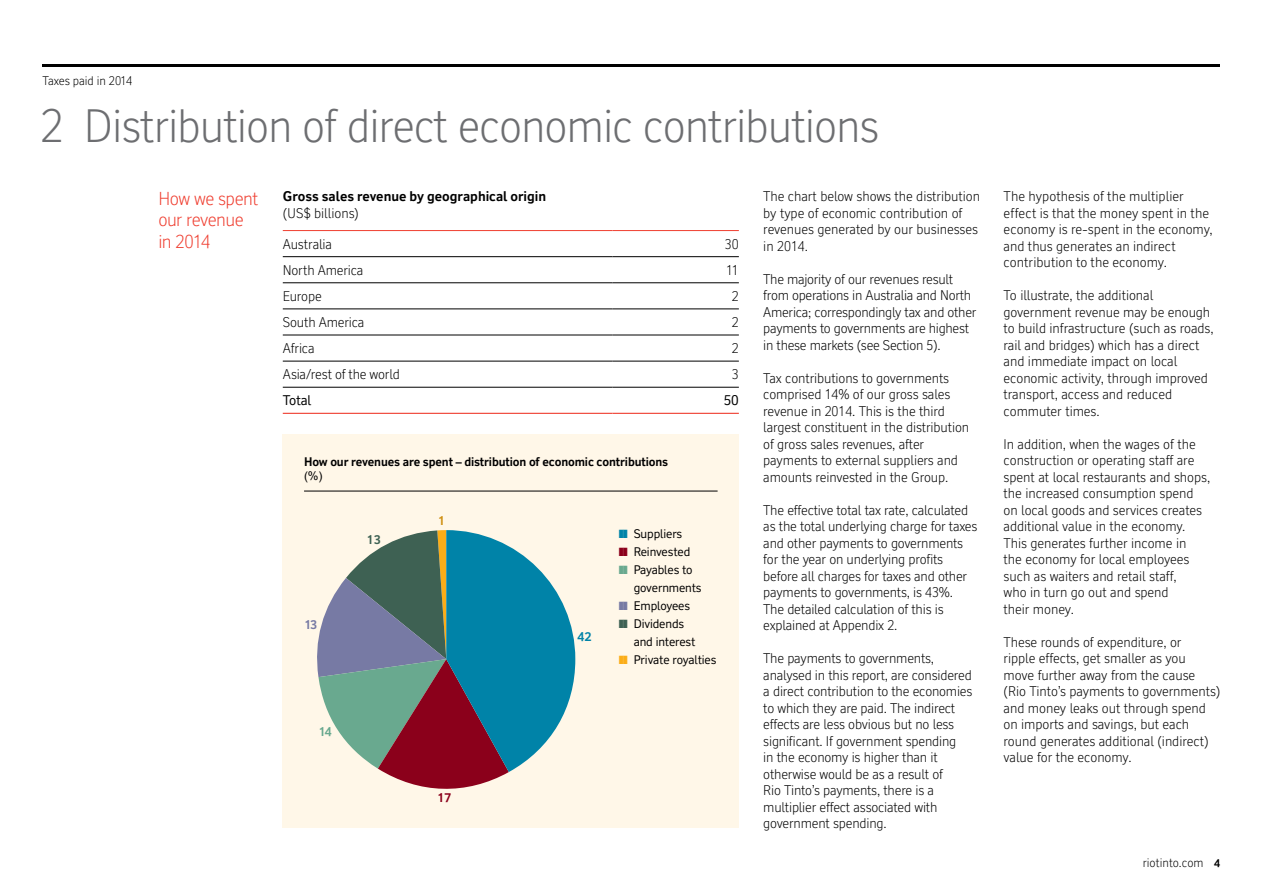
<style>
.page{position:relative;width:1263px;height:893px;background:#fff}
.page>*{position:absolute;margin:0;border:0;box-sizing:border-box;transform-origin:0 0}
.t1{font:300 45px "RT Vickerman";letter-spacing:-.025em;color:#6d6e71}
.t2{font:300 18px/21.6px "RT Vickerman";letter-spacing:-.03em;color:#ef3e30}
.t3{font:300 13.5px/16.5px "RT Vickerman";letter-spacing:-.01em;color:#000}
.t4{font:700 13.5px "RT Vickerman";color:#000}
.t5{font:13.5px "RT Vickerman";letter-spacing:-.02em;color:#000}
.t6{font:12px "RT Vickerman";letter-spacing:-.01em;color:#000}
.t7{font:700 12px "RT Vickerman";letter-spacing:-.01em;color:#000}
.t8{font:300 12px "RT Vickerman";letter-spacing:-.01em;color:#000}
.t9{font:12px "Arial";color:#000}
.t10{font:700 12px "RT Vickerman";color:#0083a8}
.t11{font:700 12px "RT Vickerman";color:#8b001b}
.t12{font:700 12px "RT Vickerman";color:#69a98f}
.t13{font:700 12px "RT Vickerman";color:#777aa4}
.t14{font:700 12px "RT Vickerman";color:#3e6153}
.t15{font:700 12px "RT Vickerman";color:#cf9013}
.s1{color:#0083a8}
.s2{color:#8b001b}
.s3{color:#69a98f}
.s4{color:#777aa4}
.s5{color:#3e6153}
.s6{color:#fbad18}
.s7{font-weight:700;font-size:10.5px}
</style>
<div class="page">
<hr style="left:43px;top:64px;width:1177px;height:3px;background:#000">
<div style="left:283px;top:435px;width:456px;height:393px;background:#fff7e8"></div>
<svg style="left:317px;top:530px;width:258px;height:259px"></svg>
<hr style="left:304px;top:491px;width:414px;height:1px;background:#000">
<svg style="left:283px;top:231px;width:456px;height:156px"></svg>
<hr style="left:283px;top:413px;width:329px;height:1px;background:#ef3e30">
<hr style="left:612px;top:413px;width:127px;height:1px;background:#ef3e30">
<hr style="left:283px;top:230px;width:329px;height:1px;background:#ef3e30">
<hr style="left:612px;top:230px;width:127px;height:1px;background:#ef3e30">
<hr style="left:283px;top:256px;width:329px;height:1px;background:#000">
<hr style="left:612px;top:256px;width:127px;height:1px;background:#000">
<hr style="left:283px;top:283px;width:329px;height:1px;background:#000">
<hr style="left:612px;top:283px;width:127px;height:1px;background:#000">
<hr style="left:283px;top:309px;width:329px;height:1px;background:#000">
<hr style="left:612px;top:309px;width:127px;height:1px;background:#000">
<hr style="left:283px;top:335px;width:329px;height:1px;background:#000">
<hr style="left:612px;top:335px;width:127px;height:1px;background:#000">
<hr style="left:283px;top:361px;width:329px;height:1px;background:#000">
<hr style="left:612px;top:361px;width:127px;height:1px;background:#000">
<hr style="left:283px;top:387px;width:329px;height:1px;background:#000">
<hr style="left:612px;top:387px;width:127px;height:1px;background:#000">
<p class="t8" style="left:43px;top:73px;width:91px">Taxes paid in 2014</p>
<h1 class="t1" style="left:40px;top:99px;width:840px">2 Distribution of direct economic contributions</h1>
<h2 class="t2" style="left:158px;top:187px;width:101px">How we spent our revenue in 2014</h2>
<p class="t3" style="left:1003px;top:188px;width:211px">The hypothesis of the multiplier effect is that the money spent in the economy is re-spent in the economy, and thus generates an indirect contribution to the economy.</p>
<p class="t3" style="left:1003px;top:287px;width:212px">To illustrate, the additional government revenue may be enough to build infrastructure (such as roads, rail and bridges) which has a direct and immediate impact on local economic activity, through improved transport, access and reduced commuter times.</p>
<p class="t3" style="left:1003px;top:436px;width:208px">In addition, when the wages of the construction or operating staff are spent at local restaurants and shops, the increased consumption spend on local goods and services creates additional value in the economy.<br>This generates further income in<br>the economy for local employees such as waiters and retail staff,<br>who in turn go out and spend<br>their money.</p>
<p class="t3" style="left:1003px;top:634px;width:218px">These rounds of expenditure, or<br>ripple effects, get smaller as you<br>move further away from the cause (Rio Tinto’s payments to governments) and money leaks out through spend on imports and savings, but each round generates additional (indirect) value for the economy.</p>
<p class="t4" style="left:283px;top:188px;width:265px">Gross sales revenue by geographical origin</p>
<p class="t3" style="left:283px;top:205px;width:77px">(US$ billions)</p>
<p class="t3" style="left:283px;top:235px;width:51px">Australia</p>
<p class="t3" style="left:725px;top:235px;width:15px">30</p>
<p class="t3" style="left:283px;top:262px;width:82px">North America</p>
<p class="t3" style="left:726px;top:262px;width:14px">11</p>
<p class="t3" style="left:283px;top:288px;width:40px">Europe</p>
<p class="t3" style="left:732px;top:288px;width:8px">2</p>
<p class="t3" style="left:283px;top:314px;width:83px">South America</p>
<p class="t3" style="left:732px;top:314px;width:8px">2</p>
<p class="t3" style="left:283px;top:340px;width:33px">Africa</p>
<p class="t3" style="left:732px;top:340px;width:8px">2</p>
<p class="t3" style="left:283px;top:366px;width:119px">Asia/rest of the world</p>
<p class="t3" style="left:732px;top:366px;width:8px">3</p>
<p class="t5" style="left:283px;top:392px;width:30px">Total</p>
<p class="t5" style="left:724px;top:392px;width:17px">50</p>
<p class="t3" style="left:763px;top:188px;width:218px">The chart below shows the distribution by type of economic contribution of revenues generated by our businesses in 2014.</p>
<p class="t3" style="left:763px;top:271px;width:215px">The majority of our revenues result from operations in Australia and North America; correspondingly tax and other payments to governments are highest in these markets (see Section 5).</p>
<p class="t3" style="left:763px;top:370px;width:207px">Tax contributions to governments comprised 14% of our gross sales revenue in 2014. This is the third largest constituent in the distribution of gross sales revenues, after payments to external suppliers and amounts reinvested in the Group.</p>
<p class="t3" style="left:763px;top:502px;width:216px">The effective total tax rate, calculated as the total underlying charge for taxes and other payments to governments for the year on underlying profits before all charges for taxes and other payments to governments, is 43%.<br>The detailed calculation of this is explained at Appendix 2.</p>
<p class="t3" style="left:763px;top:650px;width:211px">The payments to governments, analysed in this report, are considered a direct contribution to the economies to which they are paid. The indirect effects are less obvious but no less significant. If government spending<br>in the economy is higher than it otherwise would be as a result of<br>Rio Tinto’s payments, there is a multiplier effect associated with government spending.</p>
<p class="t7" style="left:304px;top:454px;width:366px">How our revenues are spent – distribution of economic contributions</p>
<p class="t9" style="left:304px;top:468px;width:20px">(%)</p>
<p class="t15" style="left:438px;top:513px;width:9px">1</p>
<p class="t6" style="left:619px;top:526px;width:65px"><span class="s1">❚❚</span> Suppliers</p>
<p class="t6" style="left:619px;top:544px;width:73px"><span class="s2">❚❚</span> Reinvested</p>
<p class="t6" style="left:619px;top:562px;width:75px"><span class="s3">❚❚</span> Payables to</p>
<p class="t6" style="left:634px;top:580px;width:69px">governments</p>
<p class="t6" style="left:619px;top:598px;width:73px"><span class="s4">❚❚</span> Employees</p>
<p class="t6" style="left:619px;top:616px;width:67px"><span class="s5">❚❚</span> Dividends</p>
<p class="t6" style="left:634px;top:634px;width:63px">and interest</p>
<p class="t6" style="left:619px;top:652px;width:99px"><span class="s6">❚❚</span> Private royalties</p>
<p class="t14" style="left:367px;top:532px;width:16px">13</p>
<p class="t13" style="left:304px;top:617px;width:15px">13</p>
<p class="t10" style="left:577px;top:629px;width:16px">42</p>
<p class="t12" style="left:319px;top:724px;width:15px">14</p>
<p class="t11" style="left:437px;top:790px;width:16px">17</p>
<p class="t8" style="left:1143px;top:856px;width:79px">riotinto.com <span class="s7">4</span></p>
</div>
